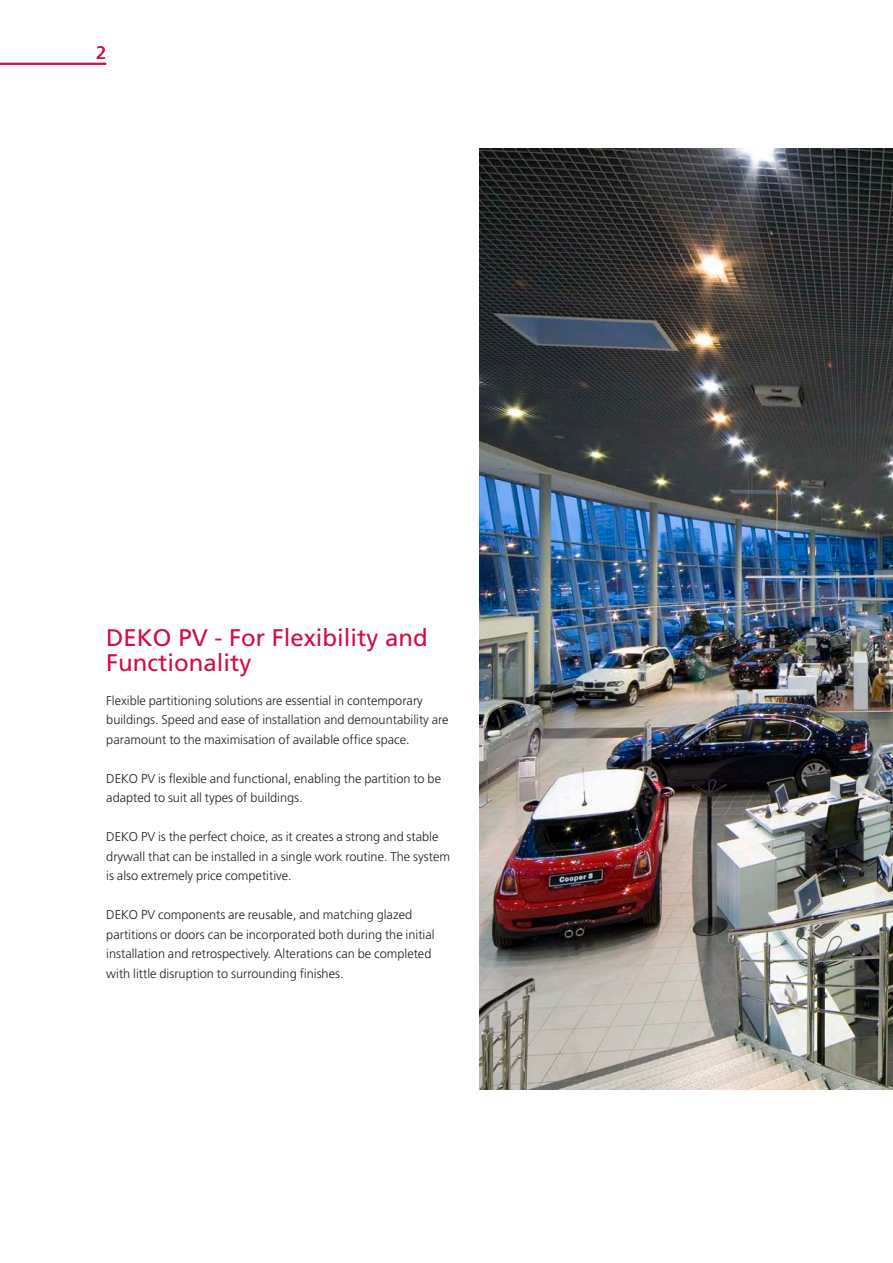
<style>
.page{position:relative;width:893px;height:1263px;background:#fff}
.page>*{position:absolute;margin:0;border:0;box-sizing:border-box;transform-origin:0 0}
.t1{font:24px/25.5px "Frutiger";color:#d20d44}
.t2{font:18px "Frutiger";color:#d20d44}
.t3{font:300 12.75px/19.5px "Frutiger";color:#231f20}
</style>
<div class="page">
<hr style="left:0;top:63px;width:106px;height:2px;background:#d20d44">
<img style="left:480px;top:149px;width:413px;height:941px">
<p class="t2" style="left:96px;top:42px;width:12px">2</p>
<p class="t1" style="left:106px;top:625px;width:323px">DEKO PV - For Flexibility and<br>Functionality</p>
<p class="t3" style="left:106px;top:690px;width:344px">Flexible partitioning solutions are essential in contemporary buildings. Speed and ease of installation and demountability are paramount to the maximisation of available office space.</p>
<p class="t3" style="left:106px;top:768px;width:336px">DEKO PV is flexible and functional, enabling the partition to be adapted to suit all types of buildings.</p>
<p class="t3" style="left:106px;top:827px;width:345px">DEKO PV is the perfect choice, as it creates a strong and stable drywall that can be installed in a single work routine. The system is also extremely price competitive.</p>
<p class="t3" style="left:106px;top:905px;width:330px">DEKO PV components are reusable, and matching glazed partitions or doors can be incorporated both during the initial installation and retrospectively. Alterations can be completed with little disruption to surrounding finishes.</p>
</div>
